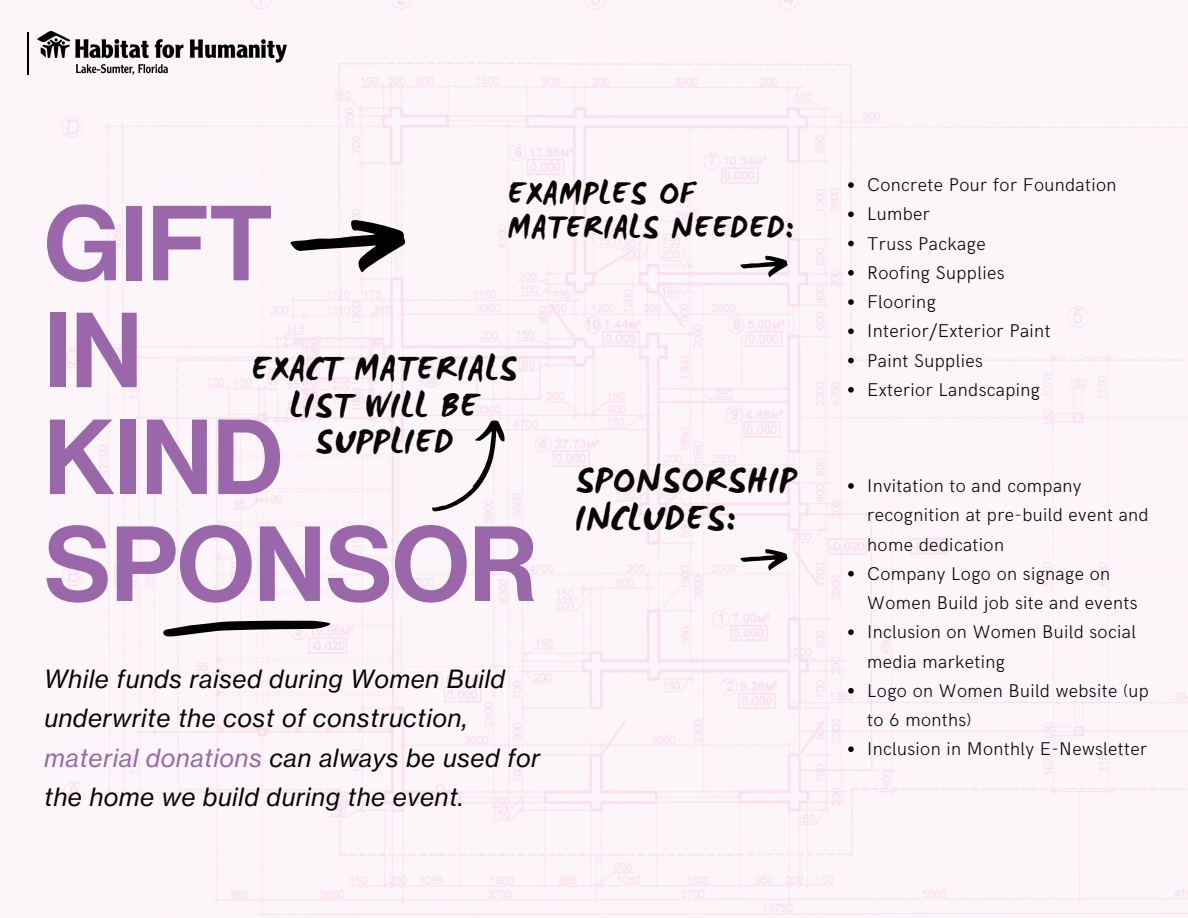
<style>
.page{position:relative;width:1188px;height:918px;background:#fff}
.page>*{position:absolute;margin:0;border:0;box-sizing:border-box;transform-origin:0 0}
.t1{font:104.1px/106.8px "N Haas Grotesk DS Pro 65 Md";color:#9b67ab}
.t2{font:700 38.7px/38.5px "WC Mano Negra Bta";letter-spacing:.04em;color:#080704}
.t3{font:700 37.2px/36.5px "WC Mano Negra Bta";letter-spacing:.04em;color:#080704;text-align:center}
.t4{font:700 34.5px/34.3px "WC Mano Negra Bta";letter-spacing:.04em;color:#080704}
.t5{font:24.75px/39.5px "N Haas Grotesk TX Pro 56 It";letter-spacing:.02em;color:#080704}
.t6{font:300 18.45px/29.2px "HK Grotesk";letter-spacing:.02em;color:#080704}
.s1{color:#9b67ab}
</style>
<div class="page">
<img style="left:27px;top:0;width:1161px;height:918px">
<svg style="left:163px;top:621px;width:167px;height:15px"></svg>
<svg style="left:290px;top:220px;width:116px;height:53px"></svg>
<svg style="left:740px;top:256px;width:48px;height:21px"></svg>
<svg style="left:740px;top:549px;width:48px;height:22px"></svg>
<svg style="left:848px;top:182px;width:6px;height:6px"></svg>
<svg style="left:848px;top:211px;width:6px;height:6px"></svg>
<svg style="left:848px;top:241px;width:6px;height:5px"></svg>
<svg style="left:848px;top:270px;width:6px;height:6px"></svg>
<svg style="left:848px;top:299px;width:6px;height:6px"></svg>
<svg style="left:848px;top:328px;width:6px;height:6px"></svg>
<svg style="left:848px;top:358px;width:6px;height:5px"></svg>
<svg style="left:848px;top:387px;width:6px;height:6px"></svg>
<svg style="left:848px;top:483px;width:6px;height:6px"></svg>
<svg style="left:848px;top:571px;width:6px;height:6px"></svg>
<svg style="left:848px;top:629px;width:6px;height:6px"></svg>
<svg style="left:848px;top:688px;width:6px;height:6px"></svg>
<svg style="left:848px;top:746px;width:6px;height:6px"></svg>
<hr style="left:28px;top:32px;width:1px;height:43px;background:#000">
<img style="left:38px;top:32px;width:248px;height:43px">
<svg style="left:432px;top:420px;width:73px;height:91px"></svg>
<h3 class="t4" style="left:508px;top:173px;width:287px">EXAMPLES OF<br>MATERIALS NEEDED:</h3>
<h1 class="t1" style="left:44px;top:192px;width:494px">GIFT<br>IN<br>KIND<br>SPONSOR</h1>
<h3 class="t3" style="left:251px;top:347px;width:267px">EXACT MATERIALS<br>LIST WILL BE<br>SUPPLIED</h3>
<h2 class="t2" style="left:575px;top:457px;width:222px">SPONSORSHIP<br>INCLUDES:</h2>
<h3 class="t5" style="left:44px;top:659px;width:497px">While funds raised during Women Build underwrite the cost of construction, <span class="s1">material donations</span> can always be used for the home we build during the event.</h3>
<p class="t6" style="left:867px;top:169px;width:251px">Concrete Pour for Foundation<br>Lumber<br>Truss Package<br>Roofing Supplies<br>Flooring<br>Interior/Exterior Paint<br>Paint Supplies<br>Exterior Landscaping</p>
<p class="t6" style="left:867px;top:470px;width:283px">Invitation to and company recognition at pre-build event and home dedication<br>Company Logo on signage on<br>Women Build job site and events<br>Inclusion on Women Build social media marketing<br>Logo on Women Build website (up to 6 months)<br>Inclusion in Monthly E-Newsletter</p>
</div>
